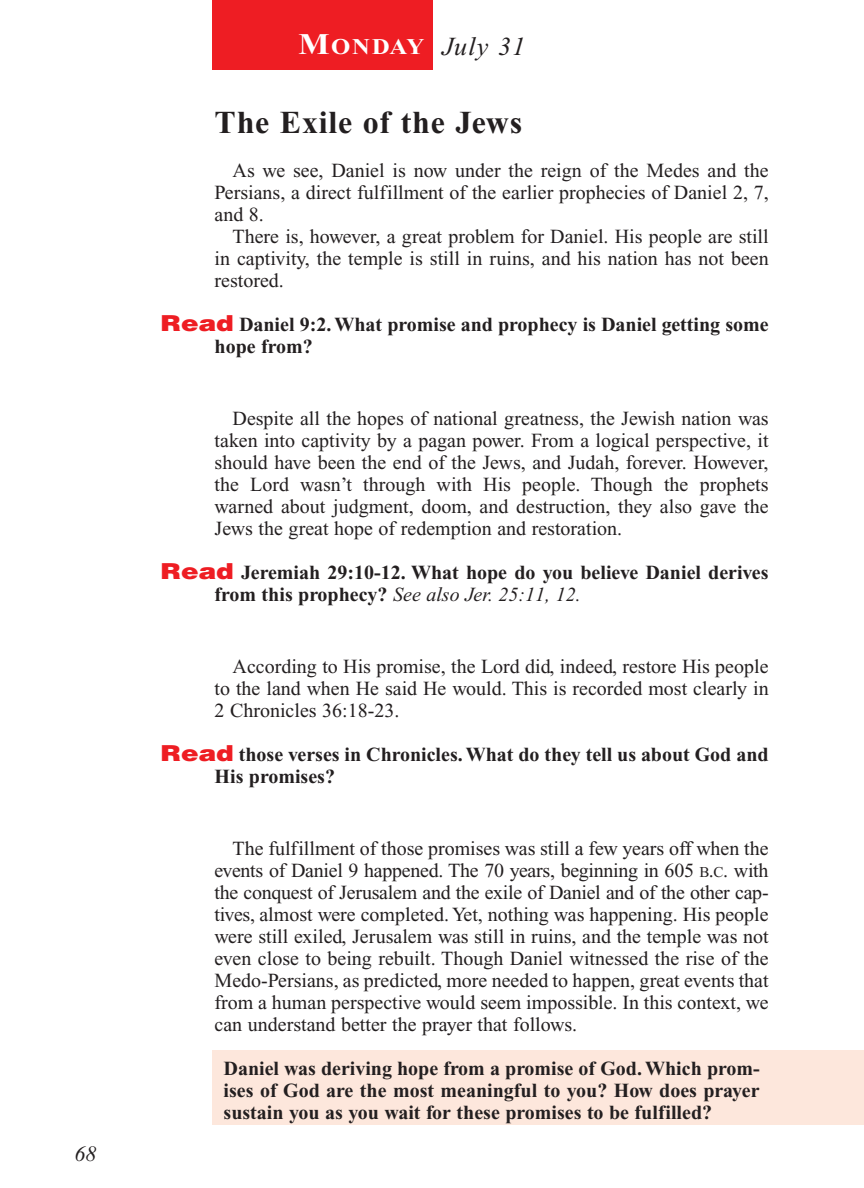
<style>
.page{position:relative;width:864px;height:1188px;background:#fff}
.page>*{position:absolute;margin:0;border:0;box-sizing:border-box;transform-origin:0 0}
.t1{font:700 32px "Times New Roman";letter-spacing:.025em;color:#231f20}
.t2{font:italic 26px "Times New Roman";letter-spacing:.045em;color:#231f20}
.t3{font:italic 22px "Times New Roman";color:#231f20}
.t4{font:20px/22px "Times New Roman";color:#231f20;text-align:justify}
.t5{font:700 20px/22px "Times New Roman";color:#231f20}
.s1{font-weight:700;font-style:normal;font-size:30px;color:#fff}
.s2{font-weight:700;font-style:normal;font-size:22.4px;color:#fff}
.s3{font-family:"Helvetica";font-weight:900;font-size:22px;color:#ee1d23}
.s4{font-weight:400;font-style:italic}
.s5{font-size:15px}
</style>
<div class="page">
<div style="left:212px;top:1051px;width:652px;height:74px;background:#fde7dc"></div>
<div style="left:213px;top:0;width:220px;height:70px;background:#ee1d23"></div>
<p class="t3" style="left:74px;top:1146px;width:23px">68</p>
<h2 class="t2" style="left:298px;top:37px;width:228px"><span class="s1">M</span><span class="s2">ONDAY</span> July 31</h2>
<h1 class="t1" style="left:215px;top:111px;width:309px">The Exile of the Jews</h1>
<p class="t4" style="left:215px;top:161px;width:556px;text-indent:18px">As we see, Daniel is now under the reign of the Medes and the Persians, a direct fulfillment of the earlier prophecies of Daniel 2, 7, and 8.</p>
<p class="t4" style="left:215px;top:227px;width:556px;text-indent:18px">There is, however, a great problem for Daniel. His people are still in captivity, the temple is still in ruins, and his nation has not been restored.</p>
<p class="t5" style="left:215px;top:315px;width:556px;text-indent:-54px"><span class="s3">Read</span> Daniel 9:2. What promise and prophecy is Daniel getting some hope from?</p>
<p class="t4" style="left:215px;top:409px;width:556px;text-indent:18px">Despite all the hopes of national greatness, the Jewish nation was taken into captivity by a pagan power. From a logical perspective, it should have been the end of the Jews, and Judah, forever. However, the Lord wasn’t through with His people. Though the prophets warned about judgment, doom, and destruction, they also gave the Jews the great hope of redemption and restoration.</p>
<p class="t5" style="left:215px;top:563px;width:556px;text-indent:-54px"><span class="s3">Read</span> Jeremiah 29:10-12. What hope do you believe Daniel derives from this prophecy? <span class="s4">See also Jer. 25:11, 12.</span></p>
<p class="t4" style="left:215px;top:657px;width:556px;text-indent:18px">According to His promise, the Lord did, indeed, restore His people to the land when He said He would. This is recorded most clearly in 2 Chronicles 36:18-23.</p>
<p class="t5" style="left:215px;top:745px;width:556px;text-indent:-54px"><span class="s3">Read</span> those verses in Chronicles. What do they tell us about God and<br>His promises?</p>
<p class="t4" style="left:215px;top:839px;width:556px;text-indent:18px">The fulfillment of those promises was still a few years off when the events of Daniel 9 happened. The 70 years, beginning in 605 <span class="s5">B</span>.<span class="s5">C</span>. with the conquest of Jerusalem and the exile of Daniel and of the other cap&shy;tives, almost were completed. Yet, nothing was happening. His people were still exiled, Jerusalem was still in ruins, and the temple was not even close to being rebuilt. Though Daniel witnessed the rise of the Medo-Persians, as predicted, more needed to happen, great events that from a human perspective would seem impossible. In this context, we can understand better the prayer that follows.</p>
<p class="t5" style="left:224px;top:1059px;width:538px;text-align:justify">Daniel was deriving hope from a promise of God. Which prom&shy;ises of God are the most meaningful to you? How does prayer sustain you as you wait for these promises to be fulfilled?</p>
</div>
